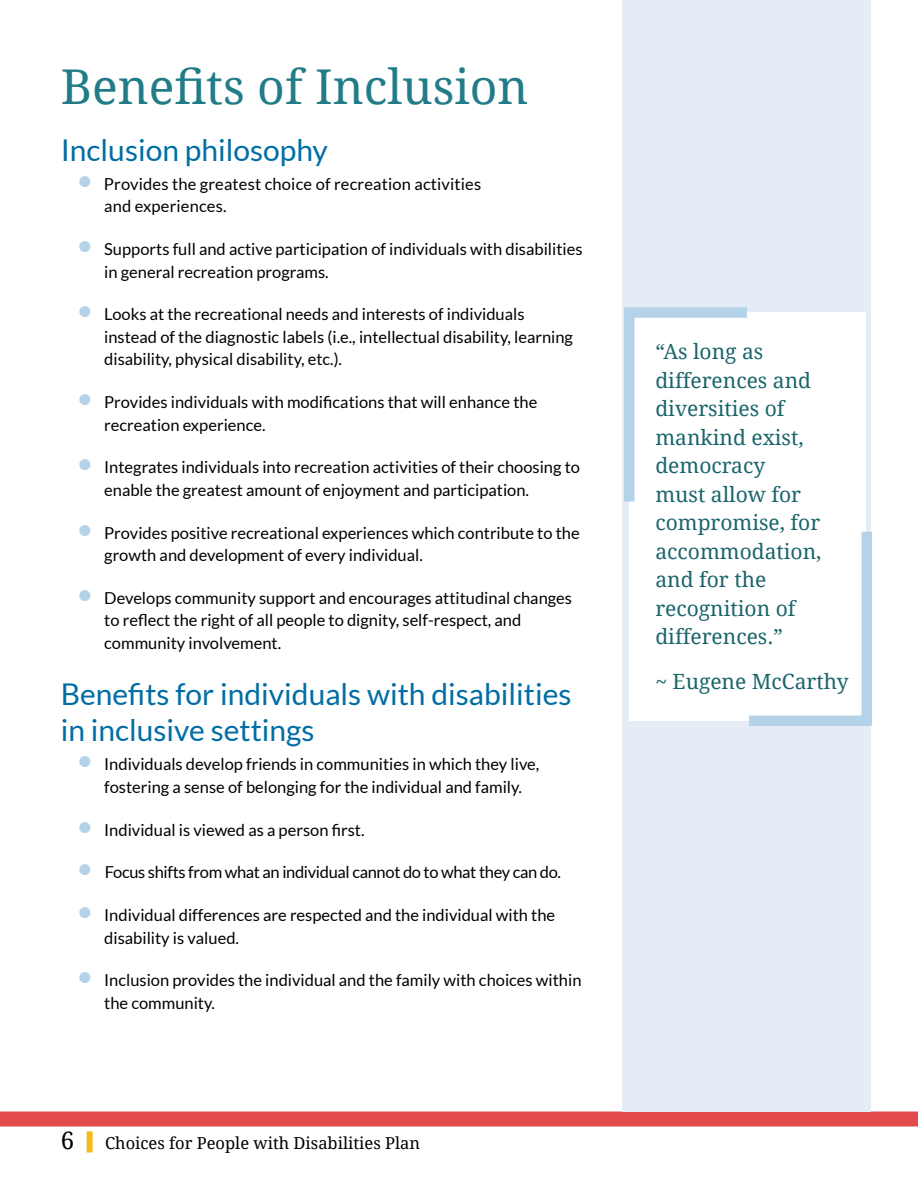
<style>
.page{position:relative;width:918px;height:1188px;background:#fff}
.page>*{position:absolute;margin:0;border:0;box-sizing:border-box;transform-origin:0 0}
.headlines{font:48px "Droid Serif";color:#227c87}
.subhead{font:30px/36px "Lato";color:#006da4}
.t1{font:24px "Droid Serif";color:#000}
.new_callout_quotes{font:21px/28.5px "Droid Serif";color:#1a656b}
.t2{font:16.5px/22.5px "Lato";color:#000}
.t3{font:16.5px "Lato";letter-spacing:-.02em;color:#000}
.t4{font:16.5px "Droid Serif";color:#000}
.s1{font-weight:600;font-size:27px;color:#b4d2e8}
</style>
<div class="page">
<div style="left:87px;top:1131px;width:6px;height:21px;background:#f1bc1a"></div>
<div style="left:0;top:1112px;width:918px;height:14px;background:#e34a4c"></div>
<div style="left:623px;top:0;width:248px;height:1112px;background:#e4edf6"></div>
<div style="left:630px;top:312px;width:236px;height:408px;background:#fff"></div>
<svg style="left:622px;top:302px;width:125px;height:210px"></svg>
<svg style="left:739px;top:531px;width:133px;height:195px"></svg>
<p class="headlines" style="left:61px;top:54px;width:469px">Benefits of Inclusion</p>
<p class="subhead" style="left:61px;top:132px;width:269px">Inclusion philosophy</p>
<p class="t2" style="left:104px;top:173px;width:379px;text-indent:-27px"><span class="s1">•</span> Provides the greatest choice of recreation activities and experiences.</p>
<p class="t2" style="left:104px;top:238px;width:480px;text-indent:-27px"><span class="s1">•</span> Supports full and active participation of individuals with disabilities in general recreation programs.</p>
<p class="t2" style="left:104px;top:303px;width:470px;text-indent:-27px"><span class="s1">•</span> Looks at the recreational needs and interests of individuals instead of the diagnostic labels (i.e., intellectual disability, learning disability, physical disability, etc.).</p>
<p class="t2" style="left:104px;top:391px;width:435px;text-indent:-27px"><span class="s1">•</span> Provides individuals with modifications that will enhance the recreation experience.</p>
<p class="t2" style="left:104px;top:456px;width:477px;text-indent:-27px"><span class="s1">•</span> Integrates individuals into recreation activities of their choosing to enable the greatest amount of enjoyment and participation.</p>
<p class="t2" style="left:104px;top:521px;width:477px;text-indent:-27px"><span class="s1">•</span> Provides positive recreational experiences which contribute to the growth and development of every individual.</p>
<p class="t2" style="left:104px;top:587px;width:469px;text-indent:-27px"><span class="s1">•</span> Develops community support and encourages attitudinal changes to reflect the right of all people to dignity, self-respect, and community involvement.</p>
<p class="subhead" style="left:61px;top:676px;width:512px">Benefits for individuals with disabilities in inclusive settings</p>
<p class="t2" style="left:77px;top:753px;width:464px;text-align:center"><span class="s1">•</span> Individuals develop friends in communities in which they live, fostering a sense of belonging for the individual and family.</p>
<p class="t2" style="left:77px;top:818px;width:289px"><span class="s1">•</span> Individual is viewed as a person first.</p>
<p class="t3" style="left:77px;top:863px;width:485px"><span class="s1">•</span> Focus shifts from what an individual cannot do to what they can do.</p>
<p class="t2" style="left:104px;top:904px;width:453px;text-indent:-27px"><span class="s1">•</span> Individual differences are respected and the individual with the disability is valued.</p>
<p class="t2" style="left:104px;top:969px;width:479px;text-indent:-27px"><span class="s1">•</span> Inclusion provides the individual and the family with choices within the community.</p>
<h3 class="t1" style="left:61px;top:1124px;width:15px">6</h3>
<p class="t4" style="left:105px;top:1132px;width:316px">Choices for People with Disabilities Plan</p>
<p class="new_callout_quotes" style="left:655px;top:337px;width:168px">“As long as differences and diversities of mankind exist, democracy<br>must allow for compromise, for accommodation, and for the recognition of differences.”</p>
<p class="new_callout_quotes" style="left:655px;top:667px;width:195px">~ Eugene McCarthy</p>
</div>
